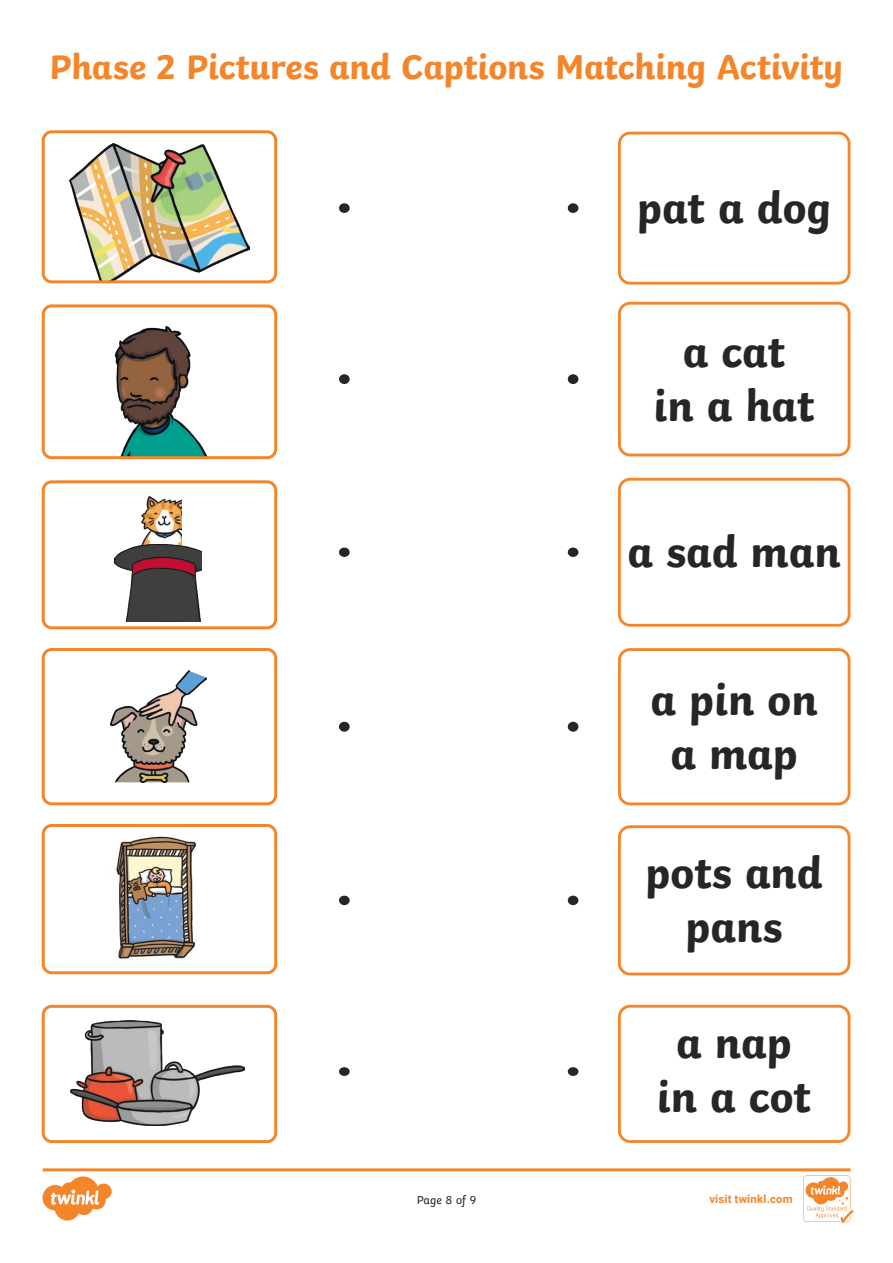
<style>
.page{position:relative;width:893px;height:1263px;background:#fff}
.page>*{position:absolute;margin:0;border:0;box-sizing:border-box;transform-origin:0 0}
.Heading_2{font:700 45px/54px "Twinkl";color:#282526;text-align:center}
.Heading_1{font:700 36px "Twinkl";letter-spacing:-.01em;color:#f5852a}
.t1{font:12px "Twinkl";letter-spacing:-.005em;color:#282526}
.t2{font:700 11.4px "Roboto";letter-spacing:.02em;color:#f5852a}
</style>
<div class="page">
<div style="left:339px;top:1067px;width:11px;height:9px;background:#282526;border-radius:50%"></div>
<div style="left:568px;top:1067px;width:10px;height:9px;background:#282526;border-radius:50%"></div>
<div style="left:618px;top:1005px;width:232px;height:138px;border:3px solid #f5852a;border-radius:11px"></div>
<img style="left:141px;top:496px;width:40px;height:48px">
<img style="left:115px;top:544px;width:87px;height:78px">
<div style="left:339px;top:203px;width:11px;height:10px;background:#282526;border-radius:50%"></div>
<div style="left:568px;top:203px;width:10px;height:10px;background:#282526;border-radius:50%"></div>
<div style="left:618px;top:132px;width:232px;height:153px;border:3px solid #f5852a;border-radius:11px"></div>
<img style="left:70px;top:144px;width:179px;height:135px">
<div style="left:42px;top:130px;width:235px;height:153px;border:3px solid #f5852a;border-radius:9px"></div>
<div style="left:339px;top:374px;width:11px;height:10px;background:#282526;border-radius:50%"></div>
<div style="left:568px;top:374px;width:10px;height:10px;background:#282526;border-radius:50%"></div>
<div style="left:618px;top:302px;width:232px;height:154px;border:3px solid #f5852a;border-radius:11px"></div>
<div style="left:339px;top:547px;width:11px;height:10px;background:#282526;border-radius:50%"></div>
<div style="left:568px;top:547px;width:10px;height:10px;background:#282526;border-radius:50%"></div>
<div style="left:618px;top:478px;width:232px;height:149px;border:3px solid #f5852a;border-radius:11px"></div>
<div style="left:42px;top:480px;width:235px;height:149px;border:3px solid #f5852a;border-radius:9px"></div>
<div style="left:339px;top:722px;width:11px;height:10px;background:#282526;border-radius:50%"></div>
<div style="left:568px;top:722px;width:10px;height:10px;background:#282526;border-radius:50%"></div>
<div style="left:618px;top:648px;width:232px;height:157px;border:3px solid #f5852a;border-radius:11px"></div>
<div style="left:339px;top:896px;width:11px;height:9px;background:#282526;border-radius:50%"></div>
<div style="left:568px;top:896px;width:10px;height:9px;background:#282526;border-radius:50%"></div>
<div style="left:618px;top:825px;width:232px;height:150px;border:3px solid #f5852a;border-radius:11px"></div>
<img style="left:71px;top:1020px;width:173px;height:105px">
<div style="left:42px;top:1005px;width:235px;height:138px;border:3px solid #f5852a;border-radius:9px"></div>
<img style="left:116px;top:836px;width:81px;height:123px">
<div style="left:42px;top:824px;width:235px;height:150px;border:3px solid #f5852a;border-radius:9px"></div>
<img style="left:43px;top:308px;width:233px;height:150px">
<div style="left:42px;top:304px;width:235px;height:155px;border:3px solid #f5852a;border-radius:9px"></div>
<img style="left:110px;top:671px;width:97px;height:111px">
<div style="left:42px;top:648px;width:235px;height:157px;border:3px solid #f5852a;border-radius:9px"></div>
<svg style="left:43px;top:1168px;width:810px;height:55px"></svg>
<p class="Heading_1" style="left:50px;top:37px;width:795px">Phase 2 Pictures and Captions Matching Activity</p>
<p class="Heading_2" style="left:637px;top:176px;width:196px">pat a dog</p>
<p class="Heading_2" style="left:653px;top:320px;width:163px">a cat<br>in a hat</p>
<p class="Heading_2" style="left:627px;top:520px;width:215px">a sad man</p>
<p class="Heading_2" style="left:650px;top:668px;width:169px">a pin on a map</p>
<p class="Heading_2" style="left:645px;top:841px;width:179px">pots and pans</p>
<p class="Heading_2" style="left:657px;top:1011px;width:156px">a nap in a cot</p>
<p class="t1" style="left:417px;top:1191px;width:61px">Page 8 of 9</p>
<p class="t2" style="left:709px;top:1191px;width:85px">visit twinkl.com</p>
</div>
